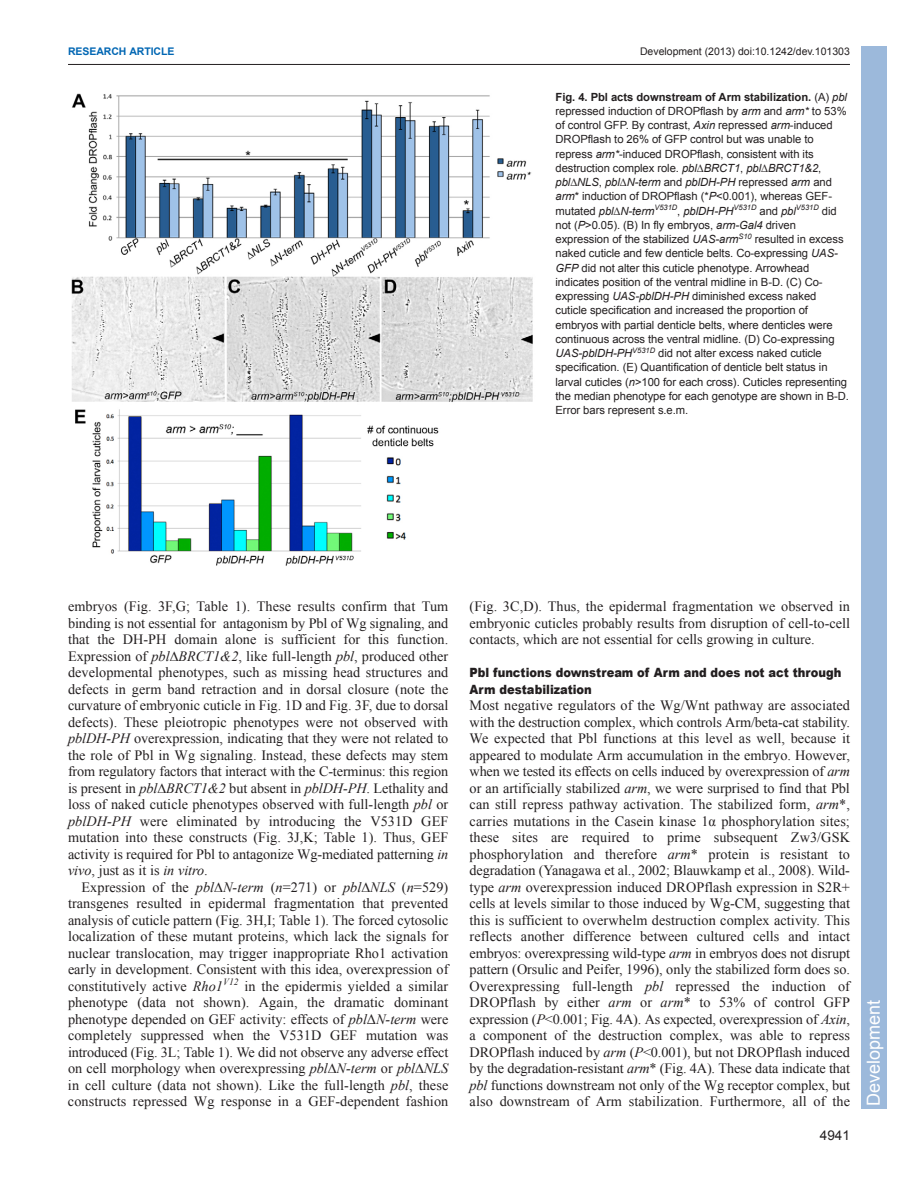
<style>
.page{position:relative;width:918px;height:1188px;background:#fff}
.page>*{position:absolute;margin:0;border:0;box-sizing:border-box;transform-origin:0 0}
.t1{font:18px "Arial";color:#fff}
.t2{font:14.25px/16.5px "Times New Roman";color:#231f20;text-align:justify}
.t3{font:13.5px "Arial";color:#231f20}
.t4{font:900 12.75px/16.5px "Arial";color:#231f20;scale:.9 1}
.t5{font:11.25px/14.2px "Arial";letter-spacing:-.005em;color:#231f20}
.t6{font:10.5px "Arial";color:#231f20}
.t7{font:700 10.5px "Arial";letter-spacing:-.005em;color:#0166b3}
.s1{font-weight:700}
.s2{font-style:italic}
</style>
<div class="page">
<hr style="left:68px;top:64px;width:782px;height:1px;background:#231f20">
<img style="left:71px;top:93px;width:462px;height:473px">
<div style="left:861px;top:46px;width:25px;height:1063px;background:#9cb9db"></div>
<p class="t7" style="left:68px;top:45px;width:108px">RESEARCH ARTICLE</p>
<p class="t6" style="left:640px;top:45px;width:211px">Development (2013) doi:10.1242/dev.101303</p>
<p class="t5" style="left:556px;top:90px;width:295px"><span class="s1">Fig. 4. Pbl acts downstream of Arm stabilization.</span> (A) <span class="s2">pbl </span>repressed induction of DROPflash by <span class="s2">arm</span> and <span class="s2">arm*</span> to 53% of control GFP. By contrast, <span class="s2">Axin</span> repressed <span class="s2">arm</span>-induced DROPflash to 26% of GFP control but was unable to repress <span class="s2">arm*</span>-induced DROPflash, consistent with its destruction complex role. <span class="s2">pbl∆BRCT1</span>, <span class="s2">pbl∆BRCT1&amp;2</span>, <span class="s2">pbl∆NLS</span>, <span class="s2">pbl∆N-term</span> and <span class="s2">pblDH-PH</span> repressed <span class="s2">arm</span> and <span class="s2">arm</span>* induction of DROPflash (*<span class="s2">P</span>&lt;0.001), whereas GEF&shy;mutated <span class="s2">pbl∆N-term</span><sup>V531D</sup>, <span class="s2">pblDH-PH</span><sup>V531D</sup> and <span class="s2">pbl</span><sup>V531D</sup> did not (<span class="s2">P</span>&gt;0.05). (B) In fly embryos, <span class="s2">arm-Gal4</span> driven expression of the stabilized <span class="s2">UAS-arm</span><sup>S10</sup> resulted in excess naked cuticle and few denticle belts. Co-expressing <span class="s2">UAS-GFP</span> did not alter this cuticle phenotype. Arrowhead indicates position of the ventral midline in B-D. (C) Co&shy;expressing <span class="s2">UAS-pblDH-PH</span> diminished excess naked cuticle specification and increased the proportion of embryos with partial denticle belts, where denticles were continuous across the ventral midline. (D) Co-expressing <span class="s2">UAS-pblDH-PH</span><sup>V531D</sup> did not alter excess naked cuticle specification. (E) Quantification of denticle belt status in larval cuticles (<span class="s2">n</span>&gt;100 for each cross). Cuticles representing the median phenotype for each genotype are shown in B-D.<br>Error bars represent s.e.m.</p>
<p class="t2" style="left:68px;top:598px;width:382px">embryos (Fig. 3F,G; Table 1). These results confirm that Tum binding is not essential for antagonism by Pbl of Wg signaling, and that the DH-PH domain alone is sufficient for this function.<br>Expression of <span class="s2">pbl∆BRCT1&amp;2</span>, like full-length <span class="s2">pbl</span>, produced other developmental phenotypes, such as missing head structures and defects in germ band retraction and in dorsal closure (note the curvature of embryonic cuticle in Fig. 1D and Fig. 3F, due to dorsal defects). These pleiotropic phenotypes were not observed with <span class="s2">pblDH-PH</span> overexpression, indicating that they were not related to the role of Pbl in Wg signaling. Instead, these defects may stem from regulatory factors that interact with the C-terminus: this region is present in <span class="s2">pbl∆BRCT1&amp;2</span> but absent in <span class="s2">pblDH-PH</span>. Lethality and loss of naked cuticle phenotypes observed with full-length <span class="s2">pbl</span> or <span class="s2">pblDH-PH</span> were eliminated by introducing the V531D GEF mutation into these constructs (Fig. 3J,K; Table 1). Thus, GEF activity is required for Pbl to antagonize Wg-mediated patterning <span class="s2">in vivo</span>, just as it is <span class="s2">in vitro</span>.</p>
<p class="t2" style="left:68px;top:879px;width:382px;text-indent:14px">Expression of the <span class="s2">pbl∆N-term</span> (<span class="s2">n</span>=271) or <span class="s2">pbl∆NLS</span> (<span class="s2">n</span>=529) transgenes resulted in epidermal fragmentation that prevented analysis of cuticle pattern (Fig. 3H,I; Table 1). The forced cytosolic localization of these mutant proteins, which lack the signals for nuclear translocation, may trigger inappropriate Rho1 activation early in development. Consistent with this idea, overexpression of constitutively active <span class="s2">Rho1</span><sup>V12</sup> in the epidermis yielded a similar phenotype (data not shown). Again, the dramatic dominant phenotype depended on GEF activity: effects of <span class="s2">pbl</span>Δ<span class="s2">N-term</span> were completely suppressed when the V531D GEF mutation was introduced (Fig. 3L; Table 1). We did not observe any adverse effect on cell morphology when overexpressing <span class="s2">pbl∆N-term</span> or <span class="s2">pbl∆NLS </span>in cell culture (data not shown). Like the full-length <span class="s2">pbl</span>, these constructs repressed Wg response in a GEF-dependent fashion</p>
<p class="t2" style="left:470px;top:598px;width:382px">(Fig. 3C,D). Thus, the epidermal fragmentation we observed in embryonic cuticles probably results from disruption of cell-to-cell contacts, which are not essential for cells growing in culture.</p>
<p class="t4" style="left:470px;top:664px;width:415px">Pbl functions downstream of Arm and does not act through<br>Arm destabilization</p>
<p class="t2" style="left:470px;top:697px;width:382px">Most negative regulators of the Wg/Wnt pathway are associated with the destruction complex, which controls Arm/beta-cat stability.<br>We expected that Pbl functions at this level as well, because it appeared to modulate Arm accumulation in the embryo. However, when we tested its effects on cells induced by overexpression of <span class="s2">arm </span>or an artificially stabilized <span class="s2">arm</span>, we were surprised to find that Pbl can still repress pathway activation. The stabilized form, <span class="s2">arm</span>*, carries mutations in the Casein kinase 1α phosphorylation sites; these sites are required to prime subsequent Zw3/GSK phosphorylation and therefore <span class="s2">arm*</span> protein is resistant to degradation (Yanagawa et al., 2002; Blauwkamp et al., 2008). Wild&shy;type <span class="s2">arm</span> overexpression induced DROPflash expression in S2R+ cells at levels similar to those induced by Wg-CM, suggesting that this is sufficient to overwhelm destruction complex activity. This reflects another difference between cultured cells and intact embryos: overexpressing wild-type <span class="s2">arm</span> in embryos does not disrupt pattern (Orsulic and Peifer, 1996), only the stabilized form does so.<br>Overexpressing full-length <span class="s2">pbl</span> repressed the induction of DROPflash by either <span class="s2">arm</span> or <span class="s2">arm*</span> to 53% of control GFP expression (<span class="s2">P</span>&lt;0.001; Fig. 4A). As expected, overexpression of <span class="s2">Axin</span>, a component of the destruction complex, was able to repress DROPflash induced by <span class="s2">arm</span> (<span class="s2">P</span>&lt;0.001), but not DROPflash induced by the degradation-resistant <span class="s2">arm*</span> (Fig. 4A). These data indicate that <span class="s2">pbl</span> functions downstream not only of the Wg receptor complex, but also downstream of Arm stabilization. Furthermore, all of the</p>
<p class="t3" style="left:820px;top:1128px;width:32px">4941</p>
<p class="t1" style="left:862px;top:1106px;width:108px;rotate:-90deg">Development</p>
</div>
